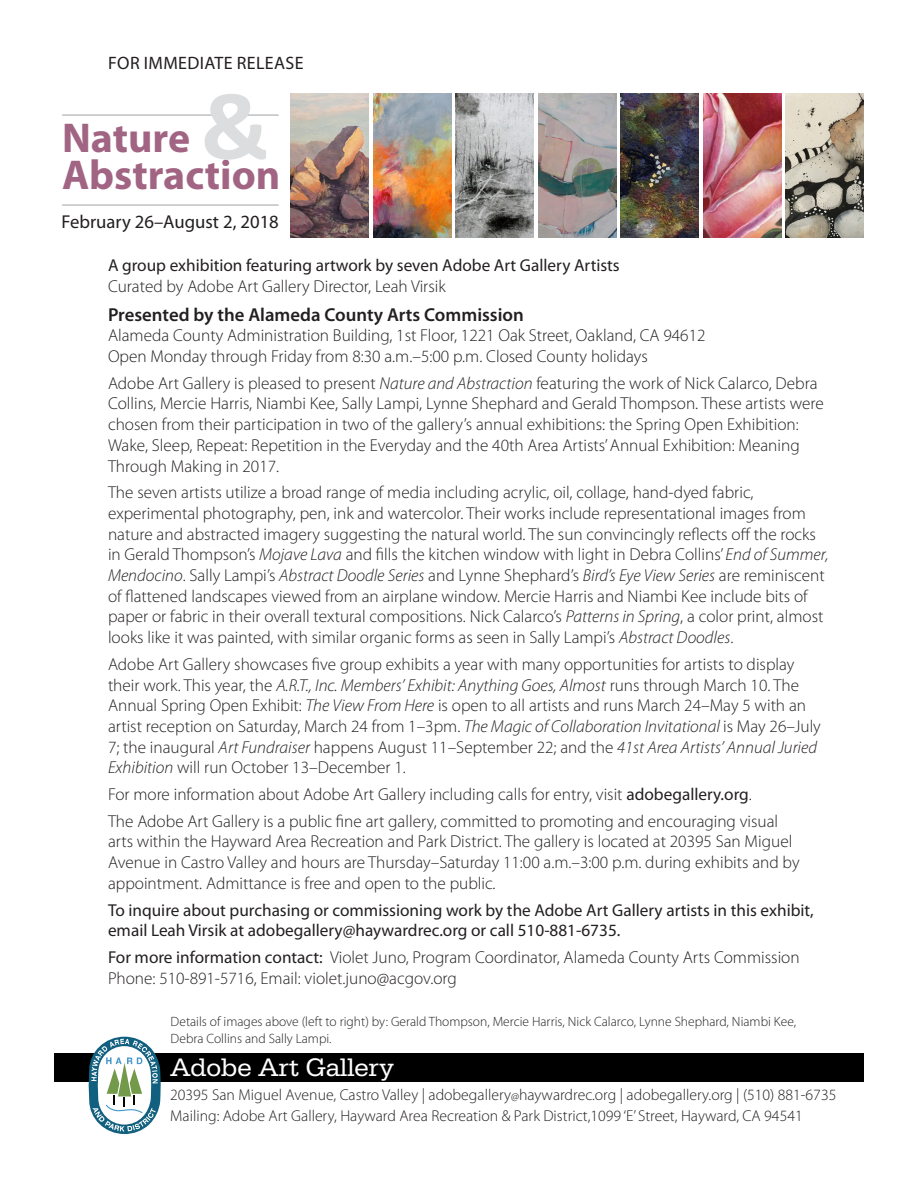
<style>
.page{position:relative;width:918px;height:1188px;background:#fff}
.page>*{position:absolute;margin:0;border:0;box-sizing:border-box;transform-origin:0 0}
.t1{font:700 97.65px "Calibri";color:#dcdddf}
.t2{font:700 41.85px/37px "Myriad Pro";color:#a16483}
.t3{font:26.25px "Serifa";color:#fff}
.t4{font:600 18.75px "Myriad Pro";color:#231f20}
.t5{font:18.75px "Myriad Pro";color:#231f20}
.t6{font:18px "Myriad Pro";letter-spacing:.02em;color:#231f20}
.t7{font:300 17.25px/20.7px "Myriad Pro";color:#231f20}
.t8{font:17.25px/20.7px "Myriad Pro";color:#231f20}
.t9{font:300 15.75px "Myriad Pro";color:#231f20}
.t10{font:300 13.5px/16.2px "Myriad Pro";color:#231f20}
.s1{font-weight:300}
.s2{font-style:italic}
.s3{font-weight:400}
.s4{font-size:11.25px}
</style>
<div class="page">
<div style="left:54px;top:1053px;width:810px;height:28px;background:#000001"></div>
<svg style="left:89px;top:1037px;width:72px;height:97px"></svg>
<img style="left:538px;top:94px;width:78px;height:143px">
<img style="left:703px;top:94px;width:78px;height:143px">
<img style="left:621px;top:94px;width:78px;height:143px">
<img style="left:786px;top:94px;width:78px;height:143px">
<img style="left:291px;top:94px;width:78px;height:143px">
<img style="left:456px;top:94px;width:78px;height:143px">
<img style="left:373px;top:94px;width:78px;height:143px">
<hr style="left:62px;top:204px;width:217px;height:2px;background:#c7c8ca">
<hr style="left:62px;top:114px;width:217px;height:2px;background:#c7c8ca">
<div style="left:219px;top:96px;width:25px;height:25px;background:#fff;border-radius:50%"></div>
<p class="t6" style="left:108px;top:52px;width:197px">FOR IMMEDIATE RELEASE</p>
<p class="t1" style="left:201px;top:66px;width:70px">&amp;</p>
<p class="t2" style="left:62px;top:118px;width:220px">Nature<br>Abstraction</p>
<p class="t5" style="left:62px;top:211px;width:219px">February 26–August 2, 2018</p>
<p class="t8" style="left:108px;top:255px;width:513px">A group exhibition featuring artwork by seven Adobe Art Gallery Artists<br><span class="s1">Curated by Adobe Art Gallery Director, Leah Virsik</span></p>
<p class="t4" style="left:108px;top:302px;width:417px">Presented by the Alameda County Arts Commission</p>
<p class="t7" style="left:108px;top:325px;width:599px">Alameda County Administration Building, 1st Floor, 1221 Oak Street, Oakland, CA 94612<br>Open Monday through Friday from 8:30 a.m.–5:00 p.m. Closed County holidays</p>
<p class="t7" style="left:108px;top:372px;width:717px">Adobe Art Gallery is pleased to present <span class="s2">Nature and Abstraction</span> featuring the work of Nick Calarco, Debra Collins, Mercie Harris, Niambi Kee, Sally Lampi, Lynne Shephard and Gerald Thompson. These artists were chosen from their participation in two of the gallery’s annual exhibitions: the Spring Open Exhibition:<br>Wake, Sleep, Repeat: Repetition in the Everyday and the 40th Area Artists’ Annual Exhibition: Meaning Through Making in 2017.</p>
<p class="t7" style="left:108px;top:482px;width:722px">The seven artists utilize a broad range of media including acrylic, oil, collage, hand-dyed fabric, experimental photography, pen, ink and watercolor. Their works include representational images from nature and abstracted imagery suggesting the natural world. The sun convincingly reflects off the rocks in Gerald Thompson’s <span class="s2">Mojave Lava</span> and fills the kitchen window with light in Debra Collins’ <span class="s2">End of Summer, Mendocino</span>. Sally Lampi’s <span class="s2">Abstract Doodle Series</span> and Lynne Shephard’s <span class="s2">Bird’s Eye View Series</span> are reminiscent of flattened landscapes viewed from an airplane window. Mercie Harris and Niambi Kee include bits of paper or fabric in their overall textural compositions. Nick Calarco’s <span class="s2">Patterns in Spring</span>, a color print, almost looks like it was painted, with similar organic forms as seen in Sally Lampi’s <span class="s2">Abstract Doodles</span>.</p>
<p class="t7" style="left:108px;top:654px;width:714px">Adobe Art Gallery showcases five group exhibits a year with many opportunities for artists to display their work. This year, the <span class="s2">A.R.T., Inc. Members’ Exhibit: Anything Goes, Almost</span> runs through March 10. The Annual Spring Open Exhibit: <span class="s2">The View From Here</span> is open to all artists and runs March 24–May 5 with an artist reception on Saturday, March 24 from 1–3pm. <span class="s2">The Magic of Collaboration Invitational</span> is May 26–July 7; the inaugural <span class="s2">Art Fundraiser</span> happens August 11–September 22; and the <span class="s2">41st Area Artists’ Annual Juried Exhibition</span> will run October 13–December 1.</p>
<p class="t7" style="left:108px;top:784px;width:645px">For more information about Adobe Art Gallery including calls for entry, visit <span class="s3">adobegallery.org</span>.</p>
<p class="t7" style="left:108px;top:810px;width:693px">The Adobe Art Gallery is a public fine art gallery, committed to promoting and encouraging visual arts within the Hayward Area Recreation and Park District. The gallery is located at 20395 San Miguel Avenue in Castro Valley and hours are Thursday–Saturday 11:00 a.m.–3:00 p.m. during exhibits and by appointment. Admittance is free and open to the public.</p>
<p class="t8" style="left:108px;top:899px;width:707px">To inquire about purchasing or commissioning work by the Adobe Art Gallery artists in this exhibit, email Leah Virsik at adobegallery@haywardrec.org or call 510-881-6735.</p>
<p class="t7" style="left:108px;top:947px;width:693px"><span class="s3">For more information contact:</span> Violet Juno, Program Coordinator, Alameda County Arts Commission<br>Phone: 510-891-5716, Email: violet.juno@acgov.org</p>
<p class="t10" style="left:171px;top:1014px;width:627px">Details of images above (left to right) by: Gerald Thompson, Mercie Harris, Nick Calarco, Lynne Shephard, Niambi Kee,<br>Debra Collins and Sally Lampi.</p>
<p class="t3" style="left:170px;top:1052px;width:225px">Adobe Art Gallery</p>
<p class="t9" style="left:170px;top:1085px;width:668px">20395 San Miguel Avenue, Castro Valley | adobegallery<span class="s4">@</span>haywardrec.org | adobegallery.org | (510) 881-6735</p>
<p class="t9" style="left:170px;top:1106px;width:634px">Mailing: Adobe Art Gallery, Hayward Area Recreation &amp; Park District,1099 ‘E’ Street, Hayward, CA 94541</p>
</div>
